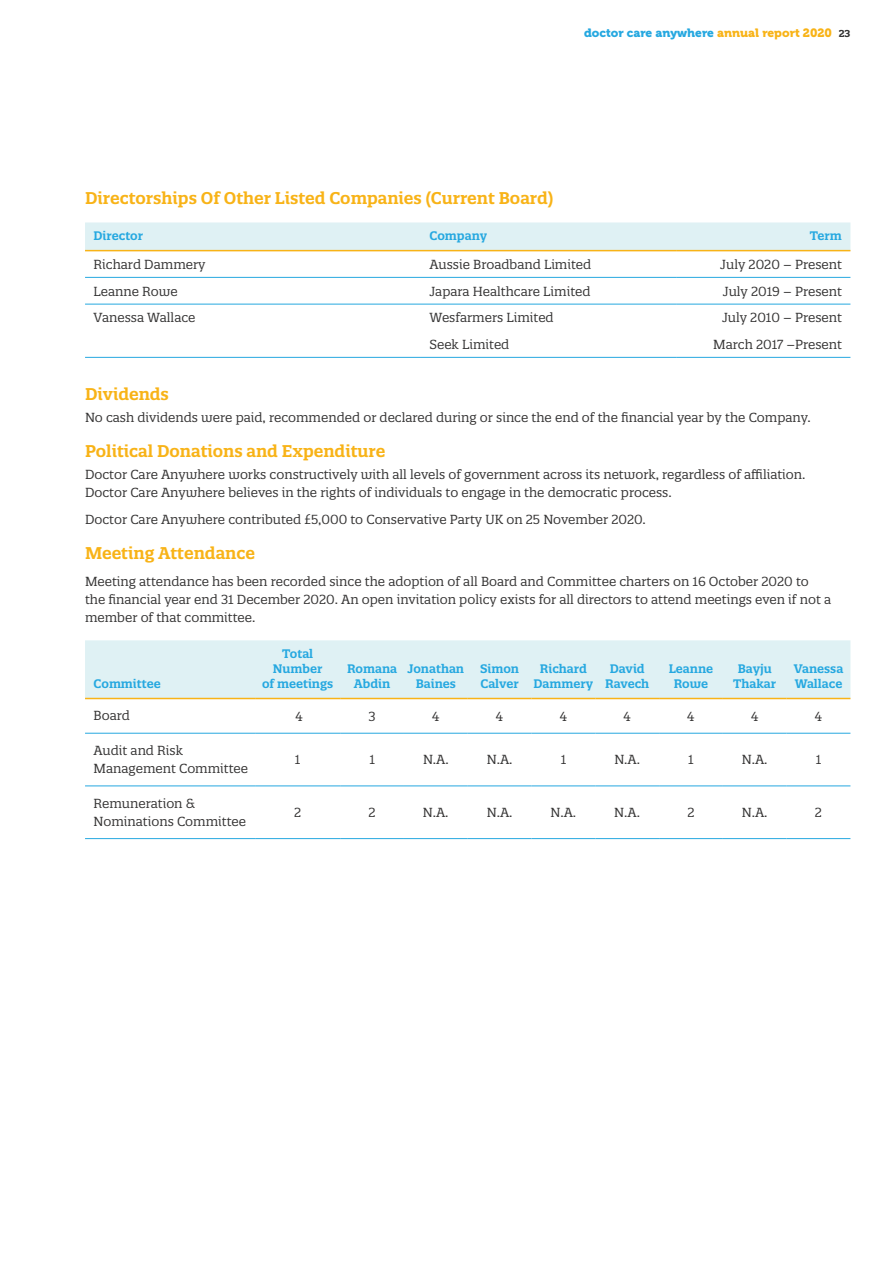
<style>
.page{position:relative;width:893px;height:1263px;background:#fff}
.page>*{position:absolute;margin:0;border:0;box-sizing:border-box;transform-origin:0 0}
.t1{font:600 16.5px "Quatro Slab";color:#f8b317}
.t2{font:12.75px/18px "Quatro Slab";color:#353434}
.t3{font:600 12px/15px "Quatro Slab";color:#26a8e0;text-align:center}
.t4{font:12px "Museo 900";color:#26a8e0}
.s1{color:#f8b317}
.s2{font-family:"Quatro Slab";font-weight:700;font-size:9.75px;color:#353434}
</style>
<div class="page">
<svg style="left:85px;top:222px;width:765px;height:28px;background:#dff0f3"></svg>
<hr style="left:85px;top:250px;width:336px;height:1px;background:#f8b317">
<hr style="left:421px;top:250px;width:255px;height:1px;background:#f8b317">
<hr style="left:676px;top:250px;width:174px;height:1px;background:#f8b317">
<hr style="left:85px;top:277px;width:336px;height:1px;background:#26a8e0">
<hr style="left:421px;top:277px;width:255px;height:1px;background:#26a8e0">
<hr style="left:676px;top:277px;width:174px;height:1px;background:#26a8e0">
<hr style="left:85px;top:304px;width:336px;height:1px;background:#26a8e0">
<hr style="left:421px;top:304px;width:255px;height:1px;background:#26a8e0">
<hr style="left:676px;top:304px;width:174px;height:1px;background:#26a8e0">
<hr style="left:85px;top:357px;width:336px;height:1px;background:#26a8e0">
<hr style="left:421px;top:357px;width:255px;height:1px;background:#26a8e0">
<hr style="left:676px;top:357px;width:174px;height:1px;background:#26a8e0">
<div style="left:85px;top:640px;width:765px;height:58px;background:#dff1f4"></div>
<hr style="left:85px;top:698px;width:170px;height:1px;background:#f8b317">
<hr style="left:255px;top:698px;width:85px;height:1px;background:#f8b317">
<hr style="left:340px;top:698px;width:64px;height:1px;background:#f8b317">
<hr style="left:404px;top:698px;width:64px;height:1px;background:#f8b317">
<hr style="left:468px;top:698px;width:63px;height:1px;background:#f8b317">
<hr style="left:531px;top:698px;width:64px;height:1px;background:#f8b317">
<hr style="left:595px;top:698px;width:64px;height:1px;background:#f8b317">
<hr style="left:659px;top:698px;width:64px;height:1px;background:#f8b317">
<hr style="left:723px;top:698px;width:64px;height:1px;background:#f8b317">
<hr style="left:787px;top:698px;width:63px;height:1px;background:#f8b317">
<hr style="left:85px;top:733px;width:170px;height:1px;background:#26a8e0">
<hr style="left:255px;top:733px;width:85px;height:1px;background:#26a8e0">
<hr style="left:340px;top:733px;width:64px;height:1px;background:#26a8e0">
<hr style="left:404px;top:733px;width:64px;height:1px;background:#26a8e0">
<hr style="left:468px;top:733px;width:63px;height:1px;background:#26a8e0">
<hr style="left:531px;top:733px;width:64px;height:1px;background:#26a8e0">
<hr style="left:595px;top:733px;width:64px;height:1px;background:#26a8e0">
<hr style="left:659px;top:733px;width:64px;height:1px;background:#26a8e0">
<hr style="left:723px;top:733px;width:64px;height:1px;background:#26a8e0">
<hr style="left:787px;top:733px;width:63px;height:1px;background:#26a8e0">
<hr style="left:85px;top:786px;width:170px;height:1px;background:#26a8e0">
<hr style="left:255px;top:786px;width:85px;height:1px;background:#26a8e0">
<hr style="left:340px;top:786px;width:64px;height:1px;background:#26a8e0">
<hr style="left:404px;top:786px;width:64px;height:1px;background:#26a8e0">
<hr style="left:468px;top:786px;width:63px;height:1px;background:#26a8e0">
<hr style="left:531px;top:786px;width:64px;height:1px;background:#26a8e0">
<hr style="left:595px;top:786px;width:64px;height:1px;background:#26a8e0">
<hr style="left:659px;top:786px;width:64px;height:1px;background:#26a8e0">
<hr style="left:723px;top:786px;width:64px;height:1px;background:#26a8e0">
<hr style="left:787px;top:786px;width:63px;height:1px;background:#26a8e0">
<hr style="left:85px;top:838px;width:170px;height:1px;background:#26a8e0">
<hr style="left:255px;top:838px;width:85px;height:1px;background:#26a8e0">
<hr style="left:340px;top:838px;width:64px;height:1px;background:#26a8e0">
<hr style="left:404px;top:838px;width:64px;height:1px;background:#26a8e0">
<hr style="left:468px;top:838px;width:63px;height:1px;background:#26a8e0">
<hr style="left:531px;top:838px;width:64px;height:1px;background:#26a8e0">
<hr style="left:595px;top:838px;width:64px;height:1px;background:#26a8e0">
<hr style="left:659px;top:838px;width:64px;height:1px;background:#26a8e0">
<hr style="left:723px;top:838px;width:64px;height:1px;background:#26a8e0">
<hr style="left:787px;top:838px;width:63px;height:1px;background:#26a8e0">
<p class="t4" style="left:584px;top:26px;width:268px">doctor care anywhere <span class="s1">annual report 2020</span> <span class="s2">23</span></p>
<p class="t1" style="left:85px;top:187px;width:470px">Directorships Of Other Listed Companies (Current Board)</p>
<p class="t3" style="left:94px;top:228px;width:51px">Director</p>
<p class="t3" style="left:429px;top:228px;width:59px">Company</p>
<p class="t3" style="left:810px;top:228px;width:34px">Term</p>
<p class="t2" style="left:94px;top:255px;width:114px">Richard Dammery</p>
<p class="t2" style="left:429px;top:255px;width:163px">Aussie Broadband Limited</p>
<p class="t2" style="left:720px;top:255px;width:123px">July 2020 – Present</p>
<p class="t2" style="left:94px;top:282px;width:86px">Leanne Rowe</p>
<p class="t2" style="left:429px;top:282px;width:163px">Japara Healthcare Limited</p>
<p class="t2" style="left:723px;top:282px;width:121px">July 2019 – Present</p>
<p class="t2" style="left:94px;top:309px;width:103px">Vanessa Wallace</p>
<p class="t2" style="left:429px;top:304px;width:126px;line-height:26.5px">Wesfarmers Limited<br>Seek Limited</p>
<p class="t2" style="left:713px;top:304px;width:130px;line-height:26.5px;text-align:right">July 2010 – Present<br>March 2017 –Present</p>
<p class="t1" style="left:85px;top:383px;width:85px">Dividends</p>
<p class="t2" style="left:85px;top:408px;width:727px">No cash dividends were paid, recommended or declared during or since the end of the financial year by the Company.</p>
<p class="t1" style="left:85px;top:441px;width:302px">Political Donations and Expenditure</p>
<p class="t2" style="left:85px;top:466px;width:722px">Doctor Care Anywhere works constructively with all levels of government across its network, regardless of affiliation.<br>Doctor Care Anywhere believes in the rights of individuals to engage in the democratic process.</p>
<p class="t2" style="left:85px;top:510px;width:562px">Doctor Care Anywhere contributed £5,000 to Conservative Party UK on 25 November 2020.</p>
<p class="t1" style="left:85px;top:543px;width:171px">Meeting Attendance</p>
<p class="t2" style="left:85px;top:572px;width:748px">Meeting attendance has been recorded since the adoption of all Board and Committee charters on 16 October 2020 to the financial year end 31 December 2020. An open invitation policy exists for all directors to attend meetings even if not a member of that committee.</p>
<p class="t3" style="left:94px;top:676px;width:69px">Committee</p>
<p class="t3" style="left:262px;top:646px;width:73px">Total<br>Number<br>of meetings</p>
<p class="t3" style="left:347px;top:661px;width:52px">Romana<br>Abdin</p>
<p class="t3" style="left:408px;top:661px;width:58px">Jonathan<br>Baines</p>
<p class="t3" style="left:480px;top:661px;width:40px;text-align:left">Simon<br>Calver</p>
<p class="t3" style="left:533px;top:661px;width:61px">Richard<br>Dammery</p>
<p class="t3" style="left:605px;top:661px;width:46px">David<br>Ravech</p>
<p class="t3" style="left:669px;top:661px;width:46px">Leanne<br>Rowe</p>
<p class="t3" style="left:733px;top:661px;width:44px">Bayju<br>Thakar</p>
<p class="t3" style="left:794px;top:661px;width:51px;text-align:left">Vanessa<br>Wallace</p>
<p class="t2" style="left:94px;top:707px;width:38px">Board</p>
<p class="t2" style="left:296px;top:707px;width:9px">4</p>
<p class="t2" style="left:368px;top:707px;width:9px">3</p>
<p class="t2" style="left:432px;top:707px;width:9px">4</p>
<p class="t2" style="left:496px;top:707px;width:9px">4</p>
<p class="t2" style="left:560px;top:707px;width:9px">4</p>
<p class="t2" style="left:623px;top:707px;width:9px">4</p>
<p class="t2" style="left:687px;top:707px;width:9px">4</p>
<p class="t2" style="left:751px;top:707px;width:9px">4</p>
<p class="t2" style="left:815px;top:707px;width:9px">4</p>
<p class="t2" style="left:94px;top:741px;width:156px">Audit and Risk<br>Management Committee</p>
<p class="t2" style="left:295px;top:751px;width:7px">1</p>
<p class="t2" style="left:369px;top:751px;width:7px">1</p>
<p class="t2" style="left:423px;top:751px;width:27px">N.A.</p>
<p class="t2" style="left:487px;top:751px;width:27px">N.A.</p>
<p class="t2" style="left:561px;top:751px;width:7px">1</p>
<p class="t2" style="left:614px;top:751px;width:27px">N.A.</p>
<p class="t2" style="left:688px;top:751px;width:7px">1</p>
<p class="t2" style="left:742px;top:751px;width:27px">N.A.</p>
<p class="t2" style="left:816px;top:751px;width:7px">1</p>
<p class="t2" style="left:93px;top:794px;width:154px">Remuneration &amp;<br>Nominations Committee</p>
<p class="t2" style="left:294px;top:803px;width:9px">2</p>
<p class="t2" style="left:368px;top:803px;width:9px">2</p>
<p class="t2" style="left:423px;top:803px;width:27px">N.A.</p>
<p class="t2" style="left:487px;top:803px;width:27px">N.A.</p>
<p class="t2" style="left:550px;top:803px;width:27px">N.A.</p>
<p class="t2" style="left:614px;top:803px;width:27px">N.A.</p>
<p class="t2" style="left:687px;top:803px;width:9px">2</p>
<p class="t2" style="left:742px;top:803px;width:27px">N.A.</p>
<p class="t2" style="left:815px;top:803px;width:9px">2</p>
</div>
